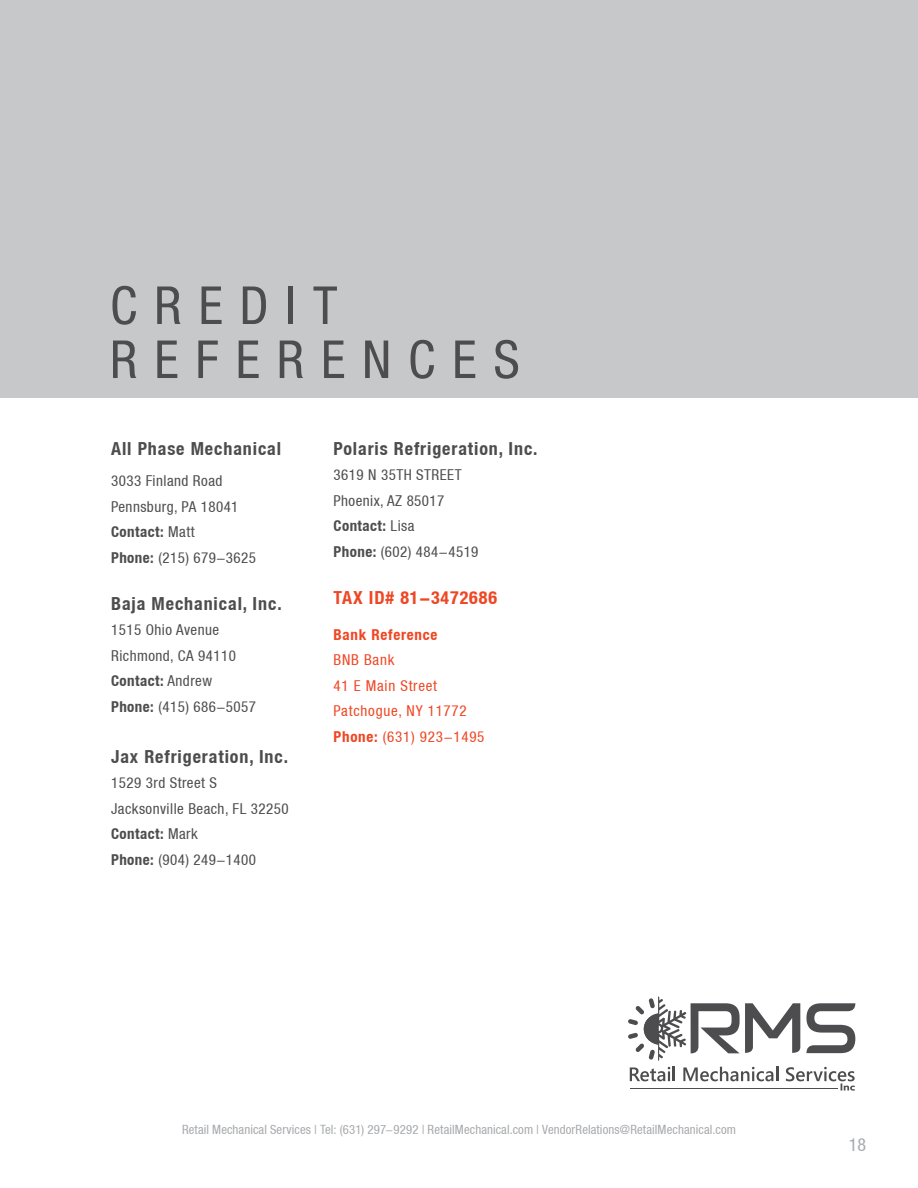
<style>
.page{position:relative;width:918px;height:1188px;background:#fff}
.page>*{position:absolute;margin:0;border:0;box-sizing:border-box;transform-origin:0 0}
.t1{font:condensed 52.5px/54px "Helvetica Neue LT";letter-spacing:.325em;color:#4d4d4f}
.t2{font:700 condensed 18px "Helvetica Neue LT";letter-spacing:.05em;color:#4d4d4f}
.t3{font:700 condensed 18px "Helvetica Neue LT";letter-spacing:.05em;color:#ef4623}
.t4{font:condensed 18px "Helvetica Neue LT";color:#a7a9ac}
.t5{font:condensed 15px/25.5px "Helvetica Neue LT";letter-spacing:.03em;color:#4d4d4f}
.t6{font:condensed 15px/25.5px "Helvetica Neue LT";letter-spacing:.05em;color:#ef4623}
.t7{font:700 condensed 15px "Helvetica Neue LT";letter-spacing:.05em;color:#ef4623}
.t8{font:condensed 12.75px "Helvetica Neue LT";letter-spacing:.01em;color:#a7a9ac}
.s1{font-weight:700}
</style>
<div class="page">
<div style="left:0;top:0;width:918px;height:397px;background:#c7c8ca"></div>
<hr style="left:630px;top:1088px;width:207px;height:1px;background:#4d4d4f">
<svg style="left:630px;top:1067px;width:45px;height:14px"></svg>
<svg style="left:683px;top:1067px;width:95px;height:14px"></svg>
<svg style="left:786px;top:1067px;width:69px;height:24px"></svg>
<svg style="left:628px;top:997px;width:227px;height:64px"></svg>
<h1 class="t1" style="left:110px;top:278px;width:411px">CREDIT<br>REFERENCES</h1>
<p class="t2" style="left:111px;top:437px;width:171px">All Phase Mechanical</p>
<p class="t5" style="left:111px;top:468px;width:146px">3033 Finland Road<br>Pennsburg, PA 18041<br><span class="s1">Contact:</span> Matt<br><span class="s1">Phone:</span> (215) 679-3625</p>
<p class="t2" style="left:111px;top:592px;width:172px">Baja Mechanical, Inc.</p>
<p class="t5" style="left:111px;top:617px;width:146px">1515 Ohio Avenue<br>Richmond, CA 94110<br><span class="s1">Contact:</span> Andrew<br><span class="s1">Phone:</span> (415) 686-5057</p>
<p class="t2" style="left:111px;top:745px;width:178px">Jax Refrigeration, Inc.</p>
<p class="t5" style="left:111px;top:770px;width:179px">1529 3rd Street S<br>Jacksonville Beach, FL 32250<br><span class="s1">Contact:</span> Mark<br><span class="s1">Phone:</span> (904) 249-1400</p>
<p class="t2" style="left:334px;top:437px;width:206px">Polaris Refrigeration, Inc.</p>
<p class="t5" style="left:334px;top:462px;width:146px">3619 N 35TH STREET<br>Phoenix, AZ 85017<br><span class="s1">Contact:</span> Lisa<br><span class="s1">Phone:</span> (602) 484-4519</p>
<p class="t3" style="left:334px;top:586px;width:165px">TAX ID# 81-3472686</p>
<p class="t7" style="left:334px;top:625px;width:105px">Bank Reference</p>
<p class="t6" style="left:334px;top:647px;width:152px">BNB Bank<br>41 E Main Street<br>Patchogue, NY 11772<br><span class="s1">Phone:</span> (631) 923-1495</p>
<p class="t8" style="left:182px;top:1122px;width:555px">Retail Mechanical Services | Tel: (631) 297-9292 | RetailMechanical.com | VendorRelations@RetailMechanical.com</p>
<p class="t4" style="left:849px;top:1134px;width:19px">18</p>
</div>
